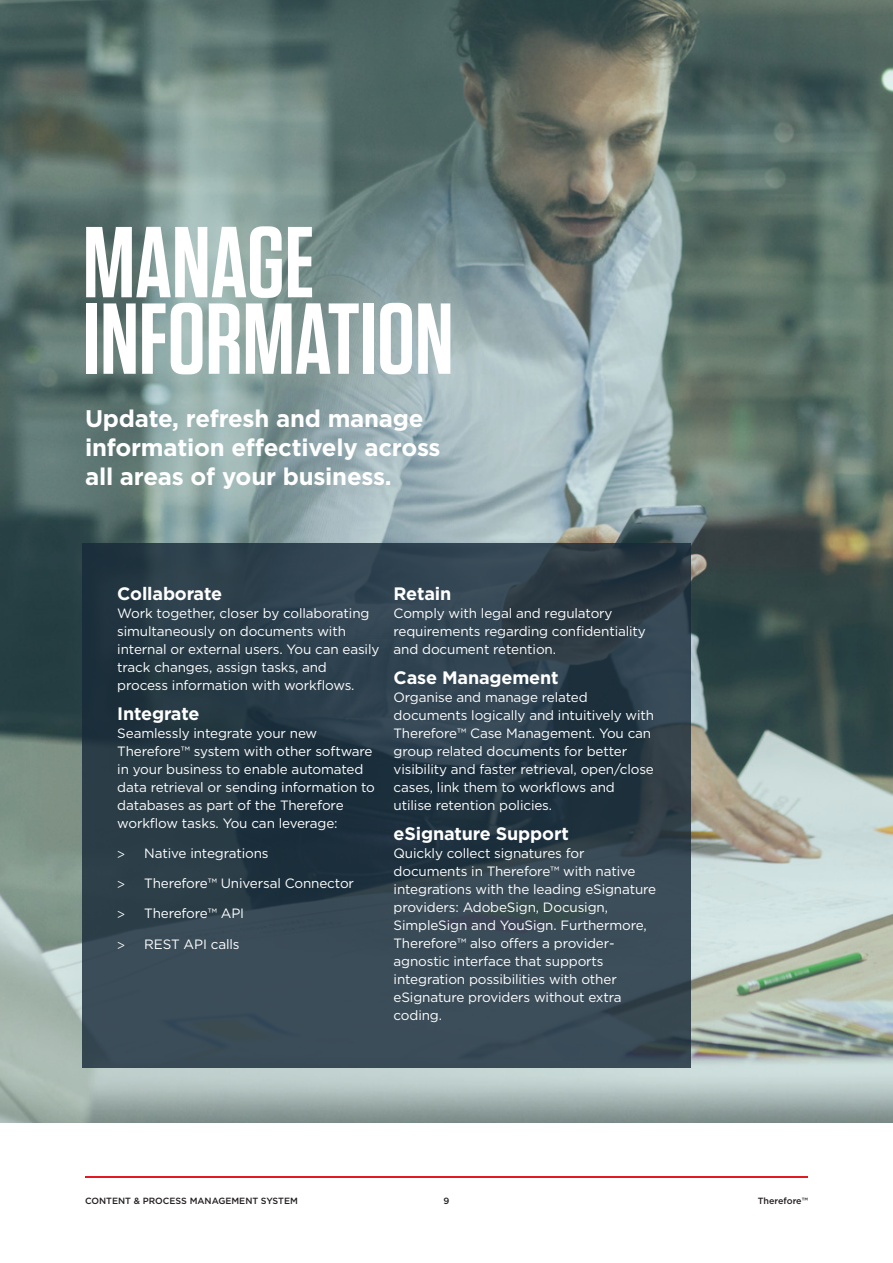
<style>
.page{position:relative;width:893px;height:1263px;background:#fff}
.page>*{position:absolute;margin:0;border:0;box-sizing:border-box;transform-origin:0 0}
.t1{font:600 100.5px/76.5px "Tungsten";color:#fff}
.Body{font:700 24px/28.8px "Gotham";letter-spacing:-.01em;color:#fff}
.Body-2{font:700 18px "Gotham";letter-spacing:-.01em;color:#fff}
.Body-3{font:13.5px/18px "Gotham";letter-spacing:-.01em;color:#fff}
.t2{font:500 9px "Gotham";color:#231f20}
.s1{font-family:"Myriad Pro"}
</style>
<div class="page">
<hr style="left:85px;top:1176px;width:723px;height:2px;background:#e21a21">
<img style="left:0;top:0;width:893px;height:1123px">
<svg style="left:82px;top:543px;width:608px;height:524px;background:#2e404c"></svg>
<p class="t1" style="left:83px;top:226px;width:372px">MANAGE<br>INFORMATION</p>
<p class="Body" style="left:85px;top:404px;width:357px">Update, refresh and manage information effectively across all areas of your business.</p>
<p class="Body-2" style="left:117px;top:582px;width:106px">Collaborate</p>
<p class="Body-3" style="left:117px;top:604px;width:264px">Work together, closer by collaborating simultaneously on documents with internal or external users. You can easily track changes, assign tasks, and process information with workflows.</p>
<p class="Body-2" style="left:117px;top:702px;width:84px">Integrate</p>
<p class="Body-3" style="left:117px;top:724px;width:259px">Seamlessly integrate your new Therefore™ system with other software in your business to enable automated data retrieval or sending information to databases as part of the Therefore workflow tasks. You can leverage:</p>
<p class="Body-3" style="left:117px;top:844px;width:153px"><span class="s1">&gt;</span> Native integrations</p>
<p class="Body-3" style="left:117px;top:874px;width:238px"><span class="s1">&gt;</span> Therefore™ Universal Connector</p>
<p class="Body-3" style="left:117px;top:904px;width:128px"><span class="s1">&gt;</span> Therefore™ API</p>
<p class="Body-3" style="left:117px;top:934px;width:124px"><span class="s1">&gt;</span> REST API calls</p>
<p class="Body-2" style="left:394px;top:582px;width:59px">Retain</p>
<p class="Body-3" style="left:394px;top:604px;width:254px">Comply with legal and regulatory requirements regarding confidentiality and document retention.</p>
<p class="Body-2" style="left:394px;top:666px;width:167px">Case Management</p>
<p class="Body-3" style="left:394px;top:688px;width:262px">Organise and manage related documents logically and intuitively with Therefore™ Case Management. You can group related documents for better visibility and faster retrieval, open/close cases, link them to workflows and utilise retention policies.</p>
<p class="Body-2" style="left:394px;top:822px;width:177px">eSignature Support</p>
<p class="Body-3" style="left:394px;top:844px;width:264px">Quickly collect signatures for documents in Therefore™ with native integrations with the leading eSignature providers: AdobeSign, Docusign, SimpleSign and YouSign. Furthermore, Therefore™ also offers a provider&shy;agnostic interface that supports integration possibilities with other eSignature providers without extra coding.</p>
<p class="t2" style="left:85px;top:1195px;width:214px">CONTENT &amp; PROCESS MANAGEMENT SYSTEM</p>
<p class="t2" style="left:444px;top:1195px;width:7px">9</p>
<p class="t2" style="left:758px;top:1195px;width:52px">Therefore™</p>
</div>
